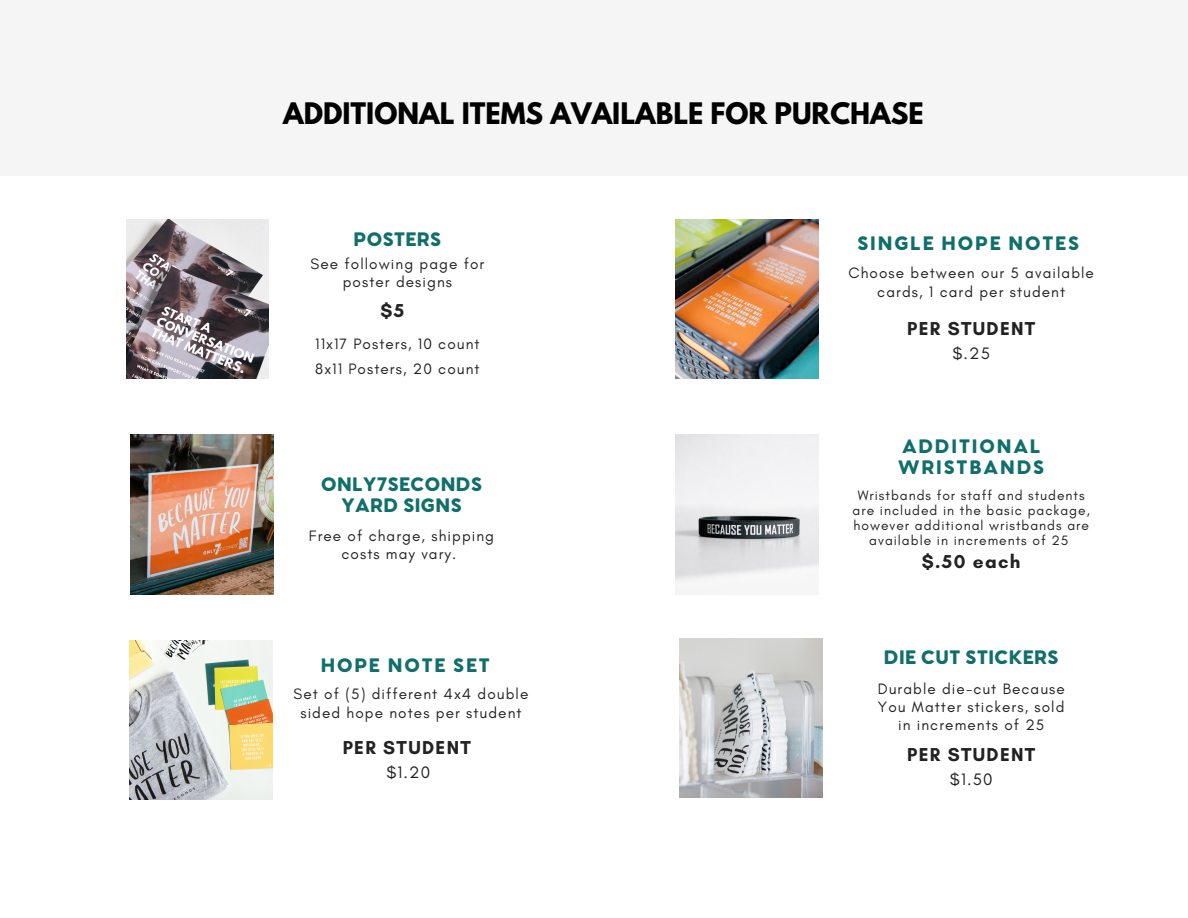
<style>
.page{position:relative;width:1188px;height:918px;background:#fff}
.page>*{position:absolute;margin:0;border:0;box-sizing:border-box;transform-origin:0 0}
.t1{font:700 26.25px "League Spartan";color:#000}
.t2{font:900 20.55px/20.5px "Venti CF";letter-spacing:.09em;color:#116f6b}
.t3{font:900 20.55px "Venti CF";letter-spacing:.02em;color:#116f6b}
.t4{font:900 20.55px/20.5px "Venti CF";letter-spacing:.025em;color:#116f6b;text-align:center}
.t5{font:700 19.05px "Glacial Indifference";letter-spacing:.07em;color:#222}
.t6{font:16.8px "Glacial Indifference";color:#222}
.t7{font:15.3px/18.3px "Glacial Indifference";letter-spacing:.07em;color:#222;text-align:center}
.t8{font:13.8px/14.9px "Glacial Indifference";letter-spacing:.07em;color:#222;text-align:center}
</style>
<div class="page">
<div style="left:0;top:0;width:1188px;height:176px;background:#f5f5f5"></div>
<img style="left:127px;top:219px;width:142px;height:160px">
<img style="left:131px;top:434px;width:142px;height:160px">
<img style="left:130px;top:640px;width:143px;height:160px">
<img style="left:679px;top:638px;width:143px;height:160px">
<img style="left:676px;top:219px;width:143px;height:160px">
<img style="left:676px;top:434px;width:143px;height:160px">
<p class="t1" style="left:283px;top:101px;width:642px">ADDITIONAL ITEMS AVAILABLE FOR PURCHASE</p>
<p class="t3" style="left:354px;top:225px;width:89px">POSTERS</p>
<p class="t7" style="left:311px;top:254px;width:175px">See following page for poster designs</p>
<p class="t5" style="left:381px;top:299px;width:25px">$5</p>
<p class="t7" style="left:315px;top:335px;width:166px">11x17 Posters, 10 count</p>
<p class="t7" style="left:315px;top:359px;width:166px">8x11 Posters, 20 count</p>
<p class="t4" style="left:321px;top:472px;width:162px">ONLY7SECONDS<br>YARD SIGNS</p>
<p class="t7" style="left:309px;top:527px;width:187px">Free of charge, shipping costs may vary.</p>
<p class="t2" style="left:321px;top:652px;width:171px">HOPE NOTE SET</p>
<p class="t7" style="left:294px;top:685px;width:236px">Set of (5) different 4x4 double sided hope notes per student</p>
<p class="t5" style="left:343px;top:736px;width:130px">PER STUDENT</p>
<p class="t6" style="left:386px;top:762px;width:45px">$1.20</p>
<p class="t2" style="left:857px;top:231px;width:223px">SINGLE HOPE NOTES</p>
<p class="t7" style="left:848px;top:264px;width:247px">Choose between our 5 available cards, 1 card per student</p>
<p class="t5" style="left:907px;top:317px;width:130px">PER STUDENT</p>
<p class="t6" style="left:952px;top:343px;width:39px">$.25</p>
<p class="t2" style="left:898px;top:434px;width:147px">ADDITIONAL<br>WRISTBANDS</p>
<p class="t8" style="left:853px;top:488px;width:239px">Wristbands for staff and students are included in the basic package, however additional wristbands are available in increments of 25</p>
<p class="t5" style="left:922px;top:550px;width:100px">$.50 each</p>
<p class="t3" style="left:884px;top:643px;width:176px">DIE CUT STICKERS</p>
<p class="t7" style="left:878px;top:679px;width:189px">Durable die-cut Because<br>You Matter stickers, sold in increments of 25</p>
<p class="t5" style="left:907px;top:743px;width:130px">PER STUDENT</p>
<p class="t6" style="left:950px;top:769px;width:44px">$1.50</p>
</div>
